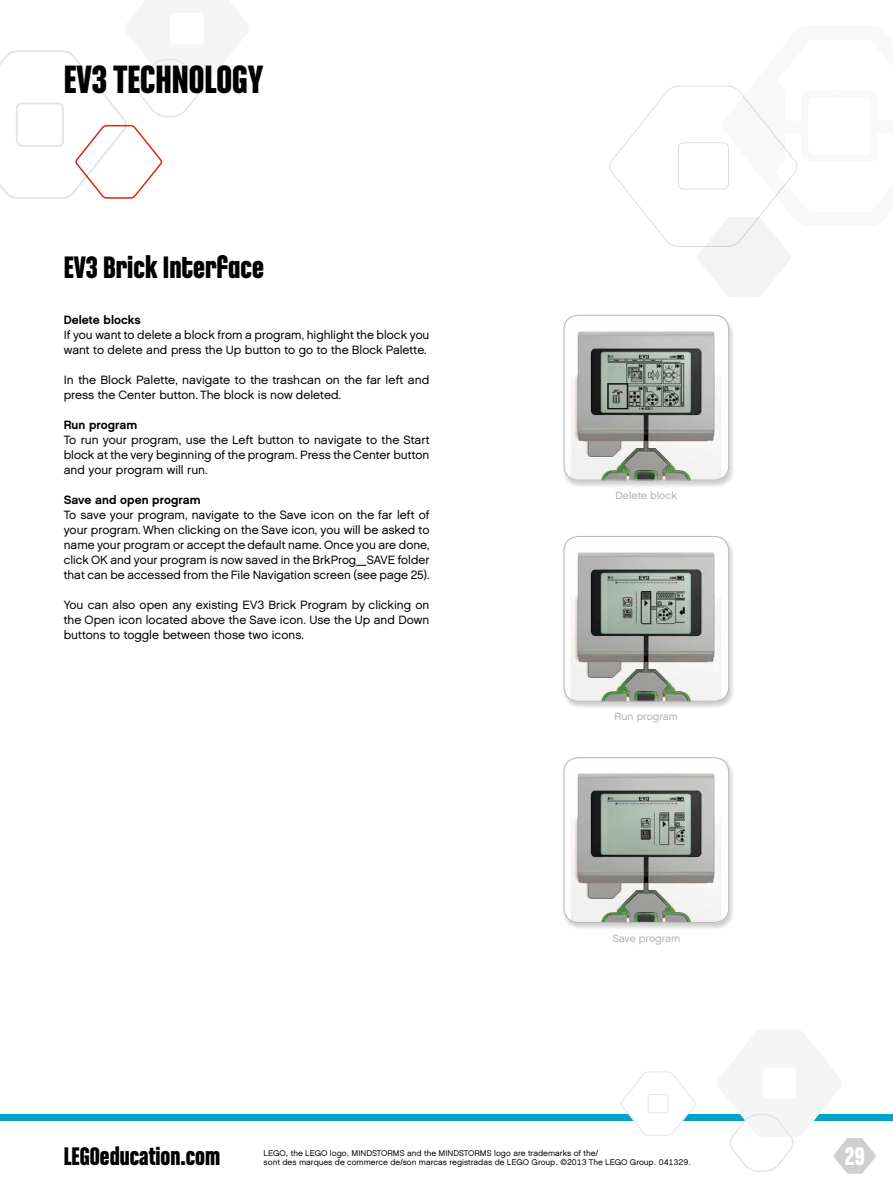
<style>
.page{position:relative;width:893px;height:1191px;background:#fff}
.page>*{position:absolute;margin:0;border:0;box-sizing:border-box;transform-origin:0 0}
.t1{font:700 42px "LEGO Chalet Comprime 80";color:#000}
.t2{font:700 33px "LEGO Chalet Comprime 80";color:#000}
.t3{font:700 27px "LEGO Chalet Comprime 60";color:#000}
.t4{font:700 27px "LEGO Chalet Comprime 80";color:#fff}
.t5{font:12px/15px "LEGO Chalet 60";color:#000;text-align:justify}
.t6{font:700 12px "LEGO Chalet 60";color:#000}
.t7{font:10.5px "LEGO Chalet 60";color:#b0b2b2}
.t8{font:8.25px/9.8px "LEGO Chalet 60";color:#000}
</style>
<div class="page">
<div style="left:0;top:1114px;width:893px;height:6px;background:#00a4c8"></div>
<svg style="left:621px;top:1071px;width:75px;height:65px"></svg>
<svg style="left:0;top:50px;width:201px;height:149px"></svg>
<svg style="left:609px;top:86px;width:189px;height:211px"></svg>
<div style="left:561px;top:314px;width:175px;height:175px;background:#000;opacity:.2"></div>
<img style="left:563px;top:315px;width:166px;height:165px">
<div style="left:563px;top:315px;width:166px;height:165px;border:1px solid #bbb;border-radius:14px"></div>
<div style="left:561px;top:535px;width:175px;height:175px;background:#000;opacity:.2"></div>
<img style="left:563px;top:536px;width:166px;height:166px">
<div style="left:563px;top:536px;width:166px;height:166px;border:1px solid #bbb;border-radius:14px"></div>
<div style="left:561px;top:756px;width:175px;height:175px;background:#000;opacity:.2"></div>
<img style="left:563px;top:757px;width:166px;height:166px">
<div style="left:563px;top:757px;width:166px;height:166px;border:1px solid #bbb;border-radius:14px"></div>
<svg style="left:717px;top:1113px;width:159px;height:60px"></svg>
<h1 class="t1" style="left:64px;top:55px;width:201px">EV3 Technology</h1>
<h2 class="t2" style="left:64px;top:248px;width:202px">EV3 Brick Interface</h2>
<p class="t6" style="left:64px;top:312px;width:78px">Delete blocks</p>
<p class="t5" style="left:64px;top:327px;width:367px">If you want to delete a block from a program, highlight the block you want to delete and press the Up button to go to the Block Palette.</p>
<p class="t5" style="left:64px;top:372px;width:367px">In the Block Palette, navigate to the trashcan on the far left and press the Center button. The block is now deleted.</p>
<p class="t6" style="left:64px;top:417px;width:75px">Run program</p>
<p class="t5" style="left:64px;top:432px;width:367px">To run your program, use the Left button to navigate to the Start block at the very beginning of the program. Press the Center button and your program will run.</p>
<p class="t6" style="left:64px;top:492px;width:138px">Save and open program</p>
<p class="t5" style="left:64px;top:507px;width:367px">To save your program, navigate to the Save icon on the far left of your program. When clicking on the Save icon, you will be asked to name your program or accept the default name. Once you are done, click OK and your program is now saved in the BrkProg_SAVE folder that can be accessed from the File Navigation screen (see page 25).</p>
<p class="t5" style="left:64px;top:597px;width:367px">You can also open any existing EV3 Brick Program by clicking on the Open icon located above the Save icon. Use the Up and Down buttons to toggle between those two icons.</p>
<p class="t7" style="left:616px;top:489px;width:63px">Delete block</p>
<p class="t7" style="left:615px;top:710px;width:65px">Run program</p>
<p class="t7" style="left:612px;top:931px;width:69px">Save program</p>
<h3 class="t3" style="left:64px;top:1140px;width:158px">LEGOeducation.com</h3>
<h3 class="t4" style="left:845px;top:1140px;width:22px">29</h3>
<p class="t8" style="left:264px;top:1148px;width:429px">LEGO, the LEGO logo, MINDSTORMS and the MINDSTORMS logo are trademarks of the/<br>sont des marques de commerce de/son marcas registradas de LEGO Group. ©2013 The LEGO Group. 041329.</p>
</div>
